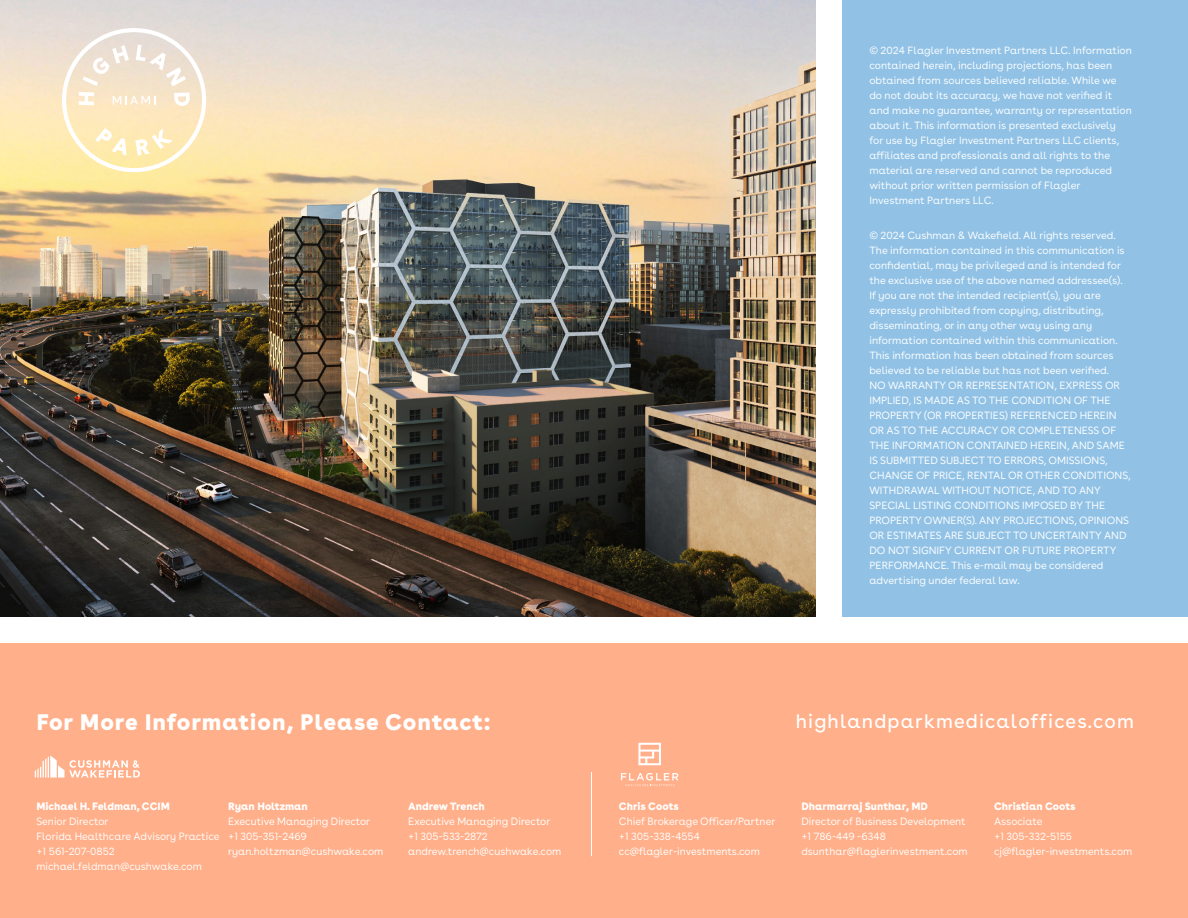
<style>
.page{position:relative;width:1188px;height:918px;background:#fff}
.page>*{position:absolute;margin:0;border:0;box-sizing:border-box;transform-origin:0 0}
.t1{font:900 22.5px "Buenos Aires";letter-spacing:.04em;color:#fff}
.t2{font:19.5px "Buenos Aires";letter-spacing:.06em;color:#fff}
.t3{font:10.65px/15px "Buenos Aires";color:#fff}
.t4{font:900 10.65px "Buenos Aires";color:#fff}
.t5{font:10.5px/15px "Buenos Aires";color:#fff}
</style>
<div class="page">
<img style="left:0;top:0;width:815px;height:616px">
<div style="left:0;top:643px;width:1188px;height:275px;background:#ffb08a"></div>
<div style="left:842px;top:0;width:346px;height:616px;background:#91c2e6"></div>
<svg style="left:62px;top:28px;width:144px;height:144px;background:#f7e8cb"></svg>
<svg style="left:35px;top:755px;width:105px;height:23px"></svg>
<svg style="left:638px;top:743px;width:23px;height:22px"></svg>
<svg style="left:621px;top:773px;width:58px;height:13px"></svg>
<hr style="left:591px;top:772px;width:1px;height:84px;background:#fff">
<p class="t1" style="left:36px;top:702px;width:456px">For More Information, Please Contact:</p>
<p class="t4" style="left:36px;top:797px;width:135px">Michael H. Feldman, CCIM</p>
<p class="t3" style="left:36px;top:813px;width:185px">Senior Director<br>Florida Healthcare Advisory Practice</p>
<p class="t3" style="left:36px;top:843px;width:80px">+1 561-207-0852</p>
<p class="t3" style="left:36px;top:858px;width:167px">michael.feldman@cushwake.com</p>
<p class="t4" style="left:228px;top:797px;width:81px">Ryan Holtzman</p>
<p class="t3" style="left:228px;top:813px;width:144px">Executive Managing Director</p>
<p class="t3" style="left:228px;top:828px;width:80px">+1 305-351-2469</p>
<p class="t3" style="left:228px;top:843px;width:157px">ryan.holtzman@cushwake.com</p>
<p class="t4" style="left:408px;top:797px;width:78px">Andrew Trench</p>
<p class="t3" style="left:408px;top:813px;width:144px">Executive Managing Director</p>
<p class="t3" style="left:408px;top:828px;width:81px">+1 305-533-2872</p>
<p class="t3" style="left:408px;top:843px;width:155px">andrew.trench@cushwake.com</p>
<p class="t5" style="left:869px;top:41px;width:264px">© 2024 Flagler Investment Partners LLC. Information contained herein, including projections, has been obtained from sources believed reliable. While we do not doubt its accuracy, we have not verified it and make no guarantee, warranty or representation about it. This information is presented exclusively for use by Flagler Investment Partners LLC clients, affiliates and professionals and all rights to the material are reserved and cannot be reproduced without prior written permission of Flagler Investment Partners LLC.</p>
<p class="t5" style="left:869px;top:227px;width:263px">© 2024 Cushman &amp; Wakefield. All rights reserved.<br>The information contained in this communication is confidential, may be privileged and is intended for the exclusive use of the above named addressee(s).<br>If you are not the intended recipient(s), you are expressly prohibited from copying, distributing, disseminating, or in any other way using any information contained within this communication.<br>This information has been obtained from sources believed to be reliable but has not been verified.<br>NO WARRANTY OR REPRESENTATION, EXPRESS OR IMPLIED, IS MADE AS TO THE CONDITION OF THE PROPERTY (OR PROPERTIES) REFERENCED HEREIN OR AS TO THE ACCURACY OR COMPLETENESS OF THE INFORMATION CONTAINED HEREIN, AND SAME IS SUBMITTED SUBJECT TO ERRORS, OMISSIONS, CHANGE OF PRICE, RENTAL OR OTHER CONDITIONS, WITHDRAWAL WITHOUT NOTICE, AND TO ANY SPECIAL LISTING CONDITIONS IMPOSED BY THE PROPERTY OWNER(S). ANY PROJECTIONS, OPINIONS OR ESTIMATES ARE SUBJECT TO UNCERTAINTY AND DO NOT SIGNIFY CURRENT OR FUTURE PROPERTY PERFORMANCE. This e-mail may be considered advertising under federal law.</p>
<p class="t2" style="left:796px;top:705px;width:340px">highlandparkmedicaloffices.com</p>
<p class="t4" style="left:619px;top:797px;width:61px">Chris Coots</p>
<p class="t3" style="left:619px;top:813px;width:158px">Chief Brokerage Officer/Partner</p>
<p class="t3" style="left:619px;top:828px;width:83px">+1 305-338-4554</p>
<p class="t3" style="left:619px;top:843px;width:143px">cc@flagler-investments.com</p>
<p class="t4" style="left:801px;top:797px;width:128px">Dharmarraj Sunthar, MD</p>
<p class="t3" style="left:801px;top:813px;width:166px">Director of Business Development</p>
<p class="t3" style="left:801px;top:828px;width:86px">+1 786-449 -6348</p>
<p class="t3" style="left:801px;top:843px;width:168px">dsunthar@flaglerinvestment.com</p>
<p class="t4" style="left:994px;top:797px;width:83px">Christian Coots</p>
<p class="t3" style="left:994px;top:813px;width:50px">Associate</p>
<p class="t3" style="left:994px;top:828px;width:79px">+1 305-332-5155</p>
<p class="t3" style="left:994px;top:843px;width:140px">cj@flagler-investments.com</p>
</div>
